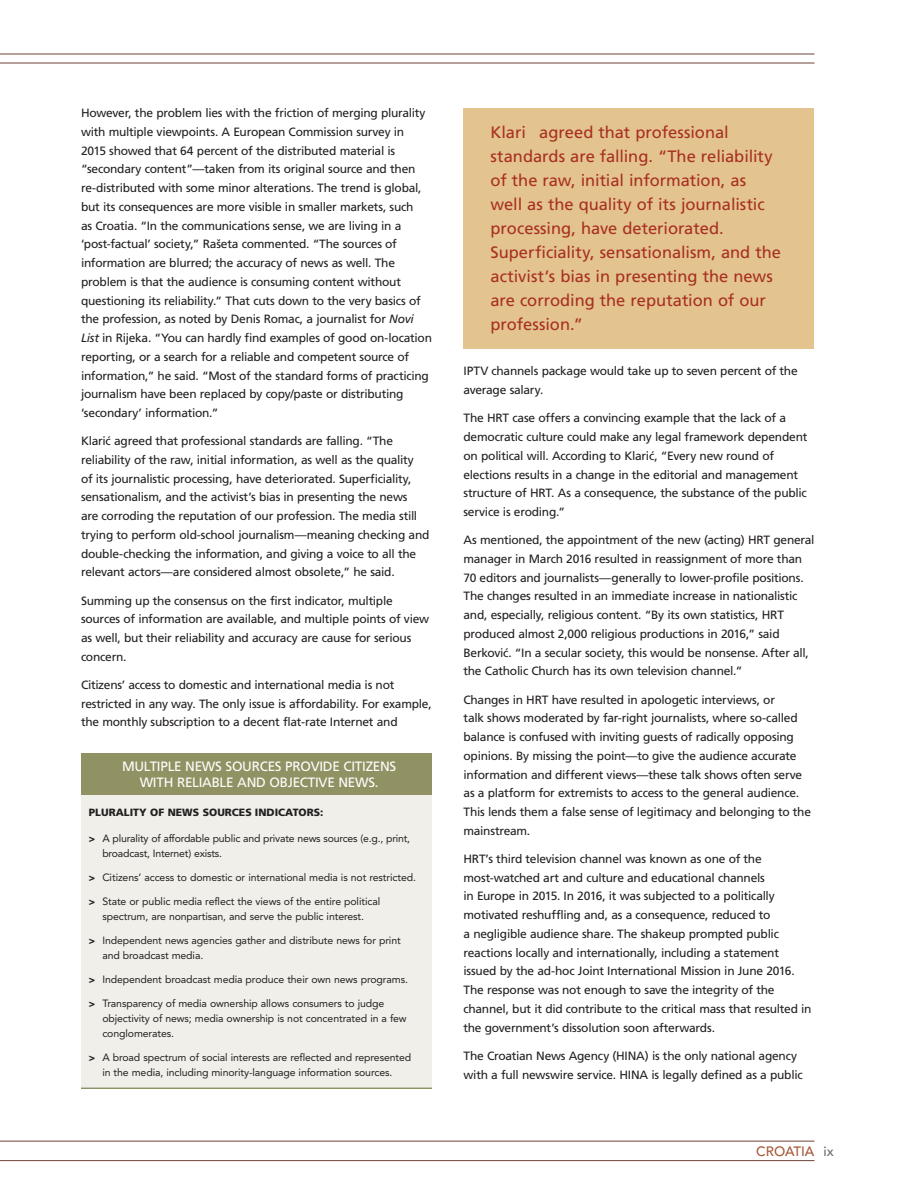
<style>
.page{position:relative;width:918px;height:1188px;background:#fff}
.page>*{position:absolute;margin:0;border:0;box-sizing:border-box;transform-origin:0 0}
.Pullquotes_New{font:16.5px/24px "Frutiger LT Std";letter-spacing:-.005em;color:#a83021}
.Shadebox_Head{font:13.5px/16.5px "Frutiger LT Std";letter-spacing:-.02em;color:#fff;text-align:center}
.t1{font:500 13.5px "Avenir LT Std";color:#a75838}
.Main_Text{font:12px/18.8px "Frutiger LT Pro";letter-spacing:-.02em;color:#231f20}
.Shadebox_Text{font:10.5px/15px "Avenir LT Std";letter-spacing:-.01em;color:#231f20}
.Shadebox_Subhead{font:900 10.5px "Frutiger LT Std";color:#231f20}
.s1{font-style:italic}
.s2{font-family:"Frutiger LT Std";font-weight:900}
.s3{color:#6c6d70}
</style>
<div class="page">
<hr style="left:0;top:54px;width:814px;height:1px;background:#704137">
<hr style="left:0;top:63px;width:814px;height:1px;background:#704137">
<hr style="left:0;top:1141px;width:814px;height:1px;background:#704137">
<hr style="left:0;top:1160px;width:814px;height:1px;background:#704137">
<div style="left:464px;top:108px;width:350px;height:240px;background:#e3c38e"></div>
<div style="left:81px;top:787px;width:351px;height:300px;background:#f0efe9"></div>
<div style="left:81px;top:753px;width:351px;height:42px;background:#919263"></div>
<hr style="left:81px;top:1088px;width:351px;height:1px;background:#919263">
<p class="Main_Text" style="left:81px;top:104px;width:353px">However, the problem lies with the friction of merging plurality with multiple viewpoints. A European Commission survey in 2015 showed that 64 percent of the distributed material is “secondary content”—taken from its original source and then re-distributed with some minor alterations. The trend is global, but its consequences are more visible in smaller markets, such<br>as Croatia. “In the communications sense, we are living in a ‘post-factual’ society,” Rašeta commented. “The sources of information are blurred; the accuracy of news as well. The problem is that the audience is consuming content without questioning its reliability.” That cuts down to the very basics of the profession, as noted by Denis Romac, a journalist for <span class="s1">Novi List</span> in Rijeka. “You can hardly find examples of good on-location reporting, or a search for a reliable and competent source of information,” he said. “Most of the standard forms of practicing journalism have been replaced by copy/paste or distributing ‘secondary’ information.”</p>
<p class="Main_Text" style="left:81px;top:432px;width:350px">Klarić agreed that professional standards are falling. “The reliability of the raw, initial information, as well as the quality<br>of its journalistic processing, have deteriorated. Superficiality, sensationalism, and the activist’s bias in presenting the news<br>are corroding the reputation of our profession. The media still trying to perform old-school journalism—meaning checking and double-checking the information, and giving a voice to all the relevant actors—are considered almost obsolete,” he said.</p>
<p class="Main_Text" style="left:81px;top:591px;width:350px">Summing up the consensus on the first indicator, multiple sources of information are available, and multiple points of view as well, but their reliability and accuracy are cause for serious concern.</p>
<p class="Main_Text" style="left:81px;top:675px;width:352px">Citizens’ access to domestic and international media is not restricted in any way. The only issue is affordability. For example, the monthly subscription to a decent flat-rate Internet and</p>
<p class="Shadebox_Head" style="left:122px;top:758px;width:276px">MULTIPLE NEWS SOURCES PROVIDE CITIZENS<br>WITH RELIABLE AND OBJECTIVE NEWS.</p>
<p class="Shadebox_Subhead" style="left:89px;top:806px;width:236px">PLURALITY OF NEWS SOURCES INDICATORS:</p>
<p class="Shadebox_Text" style="left:102px;top:831px;width:309px;text-indent:-14px"><span class="s2">&gt;</span> A plurality of affordable public and private news sources (e.g., print, broadcast, Internet) exists.</p>
<p class="Shadebox_Text" style="left:89px;top:870px;width:329px"><span class="s2">&gt;</span> Citizens’ access to domestic or international media is not restricted.</p>
<p class="Shadebox_Text" style="left:89px;top:894px;width:293px;text-align:center"><span class="s2">&gt;</span> State or public media reflect the views of the entire political spectrum, are nonpartisan, and serve the public interest.</p>
<p class="Shadebox_Text" style="left:102px;top:933px;width:300px;text-indent:-14px"><span class="s2">&gt;</span> Independent news agencies gather and distribute news for print and broadcast media.</p>
<p class="Shadebox_Text" style="left:89px;top:972px;width:321px"><span class="s2">&gt;</span> Independent broadcast media produce their own news programs.</p>
<p class="Shadebox_Text" style="left:102px;top:996px;width:306px;text-indent:-14px"><span class="s2">&gt;</span> Transparency of media ownership allows consumers to judge objectivity of news; media ownership is not concentrated in a few conglomerates.</p>
<p class="Shadebox_Text" style="left:89px;top:1050px;width:324px;text-align:center"><span class="s2">&gt;</span> A broad spectrum of social interests are reflected and represented in the media, including minority-language information sources.</p>
<p class="Pullquotes_New" style="left:490px;top:121px;width:292px">Klarić agreed that professional standards are falling. “The reliability of the raw, initial information, as well as the quality of its journalistic processing, have deteriorated.<br>Superficiality, sensationalism, and the activist’s bias in presenting the news are corroding the reputation of our profession.”</p>
<p class="Main_Text" style="left:464px;top:362px;width:336px">IPTV channels package would take up to seven percent of the average salary.</p>
<p class="Main_Text" style="left:464px;top:409px;width:345px">The HRT case offers a convincing example that the lack of a democratic culture could make any legal framework dependent on political will. According to Klarić, “Every new round of elections results in a change in the editorial and management structure of HRT. As a consequence, the substance of the public service is eroding.”</p>
<p class="Main_Text" style="left:464px;top:531px;width:353px">As mentioned, the appointment of the new (acting) HRT general manager in March 2016 resulted in reassignment of more than 70 editors and journalists—generally to lower-profile positions.<br>The changes resulted in an immediate increase in nationalistic and, especially, religious content. “By its own statistics, HRT produced almost 2,000 religious productions in 2016,” said Berković. “In a secular society, this would be nonsense. After all, the Catholic Church has its own television channel.”</p>
<p class="Main_Text" style="left:464px;top:690px;width:349px">Changes in HRT have resulted in apologetic interviews, or<br>talk shows moderated by far-right journalists, where so-called balance is confused with inviting guests of radically opposing opinions. By missing the point—to give the audience accurate information and different views—these talk shows often serve as a platform for extremists to access to the general audience.<br>This lends them a false sense of legitimacy and belonging to the mainstream.</p>
<p class="Main_Text" style="left:464px;top:849px;width:350px">HRT’s third television channel was known as one of the most-watched art and culture and educational channels<br>in Europe in 2015. In 2016, it was subjected to a politically motivated reshuffling and, as a consequence, reduced to<br>a negligible audience share. The shakeup prompted public reactions locally and internationally, including a statement issued by the ad-hoc Joint International Mission in June 2016.<br>The response was not enough to save the integrity of the channel, but it did contribute to the critical mass that resulted in the government’s dissolution soon afterwards.</p>
<p class="Main_Text" style="left:464px;top:1046px;width:341px">The Croatian News Agency (HINA) is the only national agency with a full newswire service. HINA is legally defined as a public</p>
<p class="t1" style="left:756px;top:1144px;width:79px">CROATIA <span class="s3">ix</span></p>
</div>
